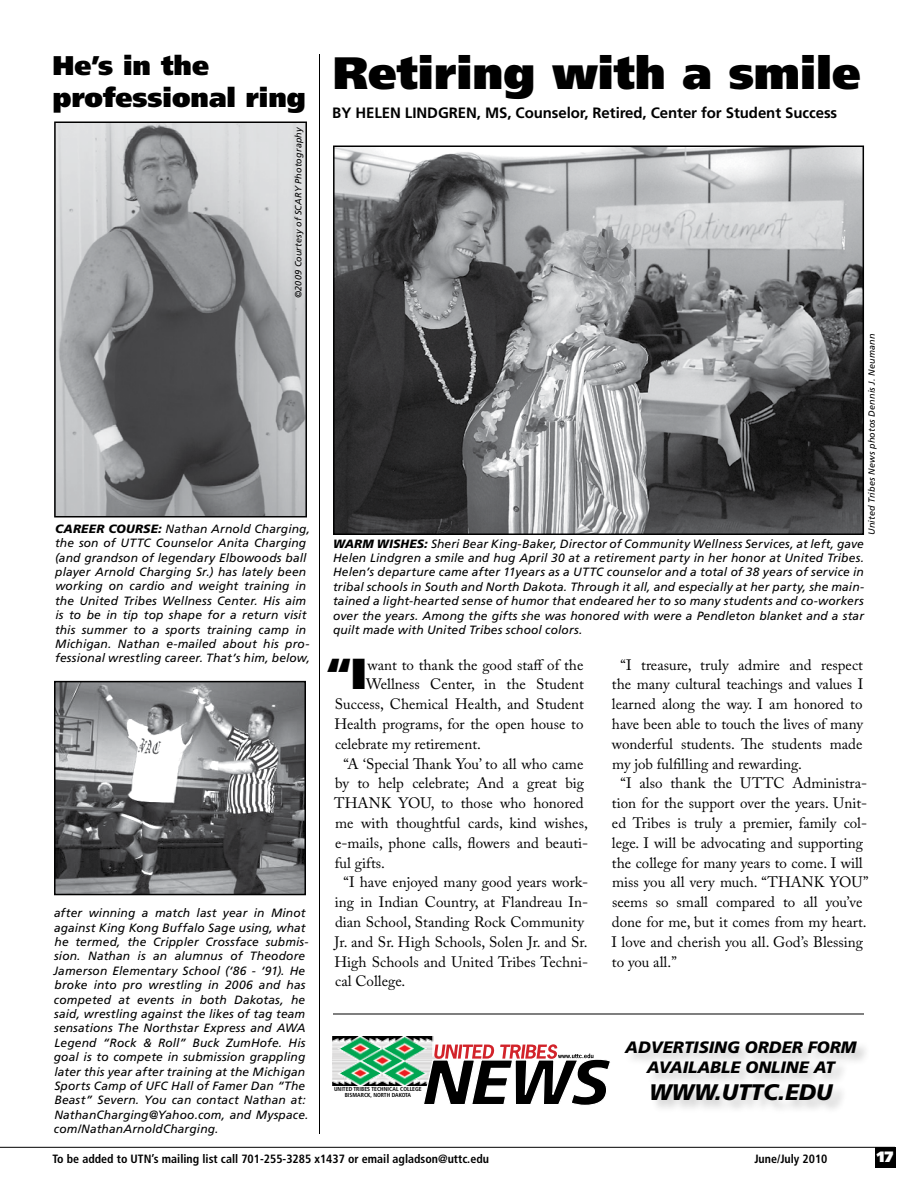
<style>
.page{position:relative;width:918px;height:1188px;background:#fff}
.page>*{position:absolute;margin:0;border:0;box-sizing:border-box;transform-origin:0 0}
.Headline{font:900 45.3px "Frutiger";color:#000}
.Body_Text{font:900 43.35px "Frutiger";color:#000}
.Headline-2{font:900 27px/32.4px "Frutiger";color:#000}
.t1{font:italic 900 22.5px "Frutiger";color:#000}
.t2{font:italic 900 16.5px/19.8px "Frutiger";color:#000;text-align:center}
.Body_Text-2{font:15px/19.8px "Adobe Caslon Pro";color:#000}
.By_Line{font:700 15px "Frutiger";letter-spacing:-.005em;color:#000}
.t3{font:900 15px "Frutiger";color:#fff}
.Captions{font:italic 12px/14.4px "Frutiger";letter-spacing:.01em;color:#000}
.t4{font:700 condensed 12px "Frutiger";color:#000}
.Captions-2{font:italic 9px "Frutiger";letter-spacing:.02em;color:#000}
.t5{font:700 condensed 5.85px "Frutiger";color:#000}
.s1{font-weight:900}
</style>
<div class="page">
<div style="left:875px;top:1147px;width:20px;height:21px;background:#000"></div>
<hr style="left:0;top:1147px;width:895px;height:1px;background:#000">
<img style="left:336px;top:149px;width:525px;height:383px">
<div style="left:333px;top:146px;width:531px;height:389px;border:2px solid #000"></div>
<img style="left:57px;top:125px;width:247px;height:389px">
<div style="left:54px;top:122px;width:253px;height:395px;border:2px solid #000"></div>
<img style="left:57px;top:684px;width:246px;height:208px">
<div style="left:54px;top:681px;width:252px;height:214px;border:2px solid #000"></div>
<hr style="left:319px;top:54px;width:1px;height:1080px;background:#000">
<div style="left:623px;top:1040px;width:247px;height:74px;background:#000;opacity:.2"></div>
<img style="left:332px;top:1036px;width:102px;height:49px">
<svg style="left:422px;top:1044px;width:188px;height:61px"></svg>
<hr style="left:333px;top:1014px;width:531px;height:1px;background:#000">
<p class="Headline-2" style="left:52px;top:49px;width:255px">He’s in the professional ring</p>
<p class="Captions-2" style="left:293px;top:298px;width:172px;rotate:-90deg">©2009 Courtesy of SCARY Photography</p>
<p class="Captions" style="left:55px;top:521px;width:257px"><span class="s1">CAREER COURSE:</span> Nathan Arnold Charging, the son of UTTC Counselor Anita Charging (and grandson of legendary Elbowoods ball player Arnold Charging Sr.) has lately been working on cardio and weight training in the United Tribes Wellness Center. His aim is to be in tip top shape for a return visit this summer to a sports training camp in Michigan. Nathan e-mailed about his pro&shy;fessional wrestling career. That’s him, below,</p>
<p class="Captions" style="left:54px;top:906px;width:257px">after winning a match last year in Minot against King Kong Buffalo Sage using, what he termed, the Crippler Crossface submis&shy;sion. Nathan is an alumnus of Theodore Jamerson Elementary School (‘86 - ‘91). He broke into pro wrestling in 2006 and has competed at events in both Dakotas, he said, wrestling against the likes of tag team sensations The Northstar Express and AWA Legend “Rock &amp; Roll” Buck ZumHofe. His goal is to compete in submission grappling later this year after training at the Michigan Sports Camp of UFC Hall of Famer Dan “The Beast” Severn. You can contact Nathan at:<br>NathanCharging@Yahoo.com, and Myspace. com/NathanArnoldCharging.</p>
<p class="Headline" style="left:333px;top:45px;width:529px">Retiring with a smile</p>
<p class="By_Line" style="left:332px;top:104px;width:506px">BY HELEN LINDGREN, MS, Counselor, Retired, Center for Student Success</p>
<p class="Captions-2" style="left:866px;top:535px;width:203px;rotate:-90deg">United Tribes News photos Dennis J. Neumann</p>
<p class="Captions" style="left:333px;top:536px;width:533px;text-align:justify"><span class="s1">WARM WISHES:</span> Sheri Bear King-Baker, Director of Community Wellness Services, at left, gave Helen Lindgren a smile and hug April 30 at a retirement party in her honor at United Tribes.<br>Helen’s departure came after 11years as a UTTC counselor and a total of 38 years of service in tribal schools in South and North Dakota. Through it all, and especially at her party, she main&shy;tained a light-hearted sense of humor that endeared her to so many students and co-workers over the years. Among the gifts she was honored with were a Pendleton blanket and a star quilt made with United Tribes school colors.</p>
<p class="Body_Text" style="left:327px;top:648px;width:42px">“I</p>
<p class="Body_Text-2" style="left:367px;top:654px;width:218px">want to thank the good staff of the</p>
<p class="Body_Text-2" style="left:366px;top:674px;width:219px">Wellness Center, in the Student</p>
<p class="Body_Text-2" style="left:335px;top:694px;width:251px">Success, Chemical Health, and Student</p>
<p class="Body_Text-2" style="left:334px;top:714px;width:251px">Health programs, for the open house to</p>
<p class="Body_Text-2" style="left:335px;top:734px;width:147px">celebrate my retirement.</p>
<p class="Body_Text-2" style="left:334px;top:753px;width:256px;text-indent:9px">“A ‘Special Thank You’ to all who came by to help celebrate; And a great big<br>THANK YOU, to those who honored me with thoughtful cards, kind wishes, e-mails, phone calls, flowers and beauti&shy;ful gifts.</p>
<p class="Body_Text-2" style="left:334px;top:872px;width:255px;text-indent:9px">“I have enjoyed many good years work&shy;ing in Indian Country, at Flandreau In&shy;dian School, Standing Rock Community Jr. and Sr. High Schools, Solen Jr. and Sr.<br>High Schools and United Tribes Techni&shy;cal College.</p>
<p class="t5" style="left:334px;top:1086px;width:89px">UNITED TRIBES TECHNICAL COLLEGE</p>
<p class="t5" style="left:345px;top:1092px;width:68px">BISMARCK, NORTH DAKOTA</p>
<p class="Body_Text-2" style="left:612px;top:654px;width:253px;text-align:justify;text-indent:9px">“I treasure, truly admire and respect the many cultural teachings and values I learned along the way. I am honored to have been able to touch the lives of many wonderful students. The students made my job fulfilling and rewarding.</p>
<p class="Body_Text-2" style="left:611px;top:773px;width:259px;text-indent:9px">“I also thank the UTTC Administra&shy;tion for the support over the years. Unit&shy;ed Tribes is truly a premier, family col&shy;lege. I will be advocating and supporting the college for many years to come. I will miss you all very much. “THANK YOU” seems so small compared to all you’ve done for me, but it comes from my heart.<br>I love and cherish you all. God’s Blessing to you all.”</p>
<p class="t2" style="left:625px;top:1037px;width:233px">ADVERTISING ORDER FORM<br>AVAILABLE ONLINE AT</p>
<p class="t1" style="left:649px;top:1079px;width:185px">WWW.UTTC.EDU</p>
<p class="t4" style="left:52px;top:1151px;width:438px">To be added to UTN’s mailing list call 701-255-3285 x1437 or email agladson@uttc.edu</p>
<p class="t4" style="left:754px;top:1151px;width:74px">June/July 2010</p>
<p class="t3" style="left:877px;top:1148px;width:18px">17</p>
</div>
